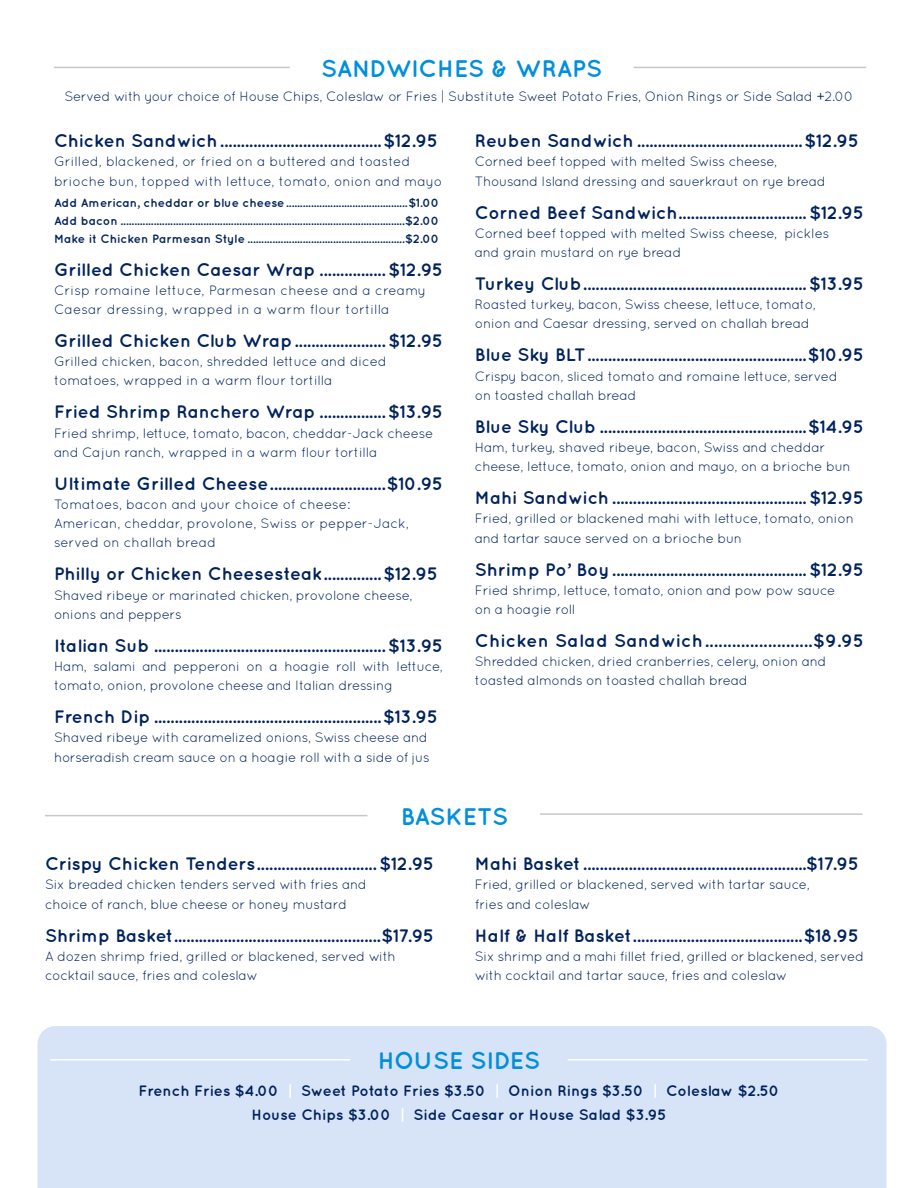
<style>
.page{position:relative;width:918px;height:1188px;background:#fff}
.page>*{position:absolute;margin:0;border:0;box-sizing:border-box;transform-origin:0 0}
.Description{font:700 24px "Quicksand";color:#008fde}
.Description-2{font:700 18px "Quicksand";color:#00225c}
.Description-3{font:700 18px "Quicksand";letter-spacing:.02em;color:#00225c}
.Description-4{font:700 15px "Quicksand";color:#00225c}
.Description-5{font:13.5px/19.2px "Quicksand";letter-spacing:-.02em;color:#00225c}
.Description-6{font:13.5px "Quicksand";color:#00225c}
.Description-7{font:13.5px "Quicksand";letter-spacing:.01em;color:#00225c}
.Description-8{font:700 12px "Quicksand";color:#00225c}
.s1{color:#fff}
</style>
<div class="page">
<div style="left:38px;top:1026px;width:848px;height:162px;background:#d7e3f6"></div>
<hr style="left:54px;top:67px;width:236px;height:1px;background:#c7c8ca">
<hr style="left:634px;top:67px;width:232px;height:1px;background:#c7c8ca">
<hr style="left:540px;top:813px;width:322px;height:2px;background:#c7c8ca">
<hr style="left:45px;top:815px;width:322px;height:1px;background:#c7c8ca">
<hr style="left:50px;top:1059px;width:300px;height:2px;background:#fff">
<hr style="left:568px;top:1059px;width:300px;height:2px;background:#fff">
<p class="Description" style="left:321px;top:54px;width:283px">SANDWICHES &amp; WRAPS</p>
<p class="Description-5" style="left:64px;top:87px;width:791px">Served with your choice of House Chips, Coleslaw or Fries | Substitute Sweet Potato Fries, Onion Rings or Side Salad +2.00</p>
<p class="Description-2" style="left:54px;top:130px;width:386px">Chicken Sandwich.......................................$12.95</p>
<p class="Description-6" style="left:54px;top:154px;width:358px">Grilled, blackened, or fried on a buttered and toasted</p>
<p class="Description-6" style="left:54px;top:173px;width:390px">brioche bun, topped with lettuce, tomato, onion and mayo</p>
<p class="Description-8" style="left:54px;top:195px;width:387px">Add American, cheddar or blue cheese............................................$1.00</p>
<p class="Description-8" style="left:54px;top:213px;width:387px">Add bacon .......................................................................................................$2.00</p>
<p class="Description-8" style="left:54px;top:231px;width:387px">Make it Chicken Parmesan Style .........................................................$2.00</p>
<p class="Description-2" style="left:54px;top:258px;width:391px">Grilled Chicken Caesar Wrap ................ $12.95</p>
<p class="Description-7" style="left:54px;top:282px;width:374px">Crisp romaine lettuce, Parmesan cheese and a creamy</p>
<p class="Description-7" style="left:54px;top:301px;width:337px">Caesar dressing, wrapped in a warm flour tortilla</p>
<p class="Description-2" style="left:54px;top:330px;width:391px">Grilled Chicken Club Wrap...................... $12.95</p>
<p class="Description-5" style="left:54px;top:352px;width:334px">Grilled chicken, bacon, shredded lettuce and diced tomatoes, wrapped in a warm flour tortilla</p>
<p class="Description-2" style="left:54px;top:401px;width:391px">Fried Shrimp Ranchero Wrap ................ $13.95</p>
<p class="Description-5" style="left:54px;top:423px;width:381px">Fried shrimp, lettuce, tomato, bacon, cheddar-Jack cheese</p>
<p class="Description-5" style="left:54px;top:442px;width:325px">and Cajun ranch, wrapped in a warm flour tortilla</p>
<p class="Description-2" style="left:54px;top:473px;width:391px">Ultimate Grilled Cheese............................$10.95</p>
<p class="Description-6" style="left:54px;top:496px;width:298px">Tomatoes, bacon and your choice of cheese:</p>
<p class="Description-6" style="left:54px;top:516px;width:356px">American, cheddar, provolone, Swiss or pepper-Jack,</p>
<p class="Description-6" style="left:54px;top:535px;width:164px">served on challah bread</p>
<p class="Description-2" style="left:54px;top:563px;width:386px">Philly or Chicken Cheesesteak..............$12.95</p>
<p class="Description-5" style="left:54px;top:585px;width:360px">Shaved ribeye or marinated chicken, provolone cheese,</p>
<p class="Description-5" style="left:54px;top:604px;width:129px">onions and peppers</p>
<p class="Description-2" style="left:54px;top:635px;width:391px">Italian Sub ........................................................ $13.95</p>
<p class="Description-5" style="left:54px;top:657px;width:391px">Ham, salami and pepperoni on a hoagie roll with lettuce, tomato, onion, provolone cheese and Italian dressing</p>
<p class="Description-2" style="left:54px;top:706px;width:386px">French Dip .......................................................$13.95</p>
<p class="Description-5" style="left:54px;top:728px;width:375px">Shaved ribeye with caramelized onions, Swiss cheese and</p>
<p class="Description-5" style="left:54px;top:747px;width:377px">horseradish cream sauce on a hoagie roll with a side of jus</p>
<h2 class="Description-2" style="left:475px;top:130px;width:386px">Reuben Sandwich ........................................$12.95</h2>
<p class="Description-5" style="left:475px;top:152px;width:352px">Corned beef topped with melted Swiss cheese,<br>Thousand Island dressing and sauerkraut on rye bread</p>
<h2 class="Description-2" style="left:475px;top:201px;width:391px">Corned Beef Sandwich............................... $12.95</h2>
<p class="Description-5" style="left:475px;top:223px;width:356px">Corned beef topped with melted Swiss cheese, pickles and grain mustard on rye bread</p>
<h2 class="Description-2" style="left:475px;top:273px;width:391px">Turkey Club...................................................... $13.95</h2>
<p class="Description-5" style="left:475px;top:295px;width:342px">Roasted turkey, bacon, Swiss cheese, lettuce, tomato, onion and Caesar dressing, served on challah bread</p>
<h2 class="Description-2" style="left:475px;top:344px;width:391px">Blue Sky BLT.....................................................$10.95</h2>
<p class="Description-5" style="left:475px;top:366px;width:364px">Crispy bacon, sliced tomato and romaine lettuce, served on toasted challah bread</p>
<h2 class="Description-2" style="left:475px;top:416px;width:391px">Blue Sky Club ..................................................$14.95</h2>
<p class="Description-5" style="left:475px;top:438px;width:377px">Ham, turkey, shaved ribeye, bacon, Swiss and cheddar cheese, lettuce, tomato, onion and mayo, on a brioche bun</p>
<h2 class="Description-2" style="left:475px;top:487px;width:391px">Mahi Sandwich............................................... $12.95</h2>
<p class="Description-5" style="left:475px;top:509px;width:381px">Fried, grilled or blackened mahi with lettuce, tomato, onion and tartar sauce served on a brioche bun</p>
<h2 class="Description-2" style="left:475px;top:558px;width:391px">Shrimp Po’ Boy............................................... $12.95</h2>
<p class="Description-5" style="left:475px;top:580px;width:362px">Fried shrimp, lettuce, tomato, onion and pow pow sauce on a hoagie roll</p>
<h2 class="Description-3" style="left:475px;top:630px;width:391px">Chicken Salad Sandwich........................$9.95</h2>
<p class="Description-5" style="left:475px;top:652px;width:353px">Shredded chicken, dried cranberries, celery, onion and toasted almonds on toasted challah bread</p>
<p class="Description" style="left:401px;top:802px;width:109px">BASKETS</p>
<p class="Description-2" style="left:45px;top:853px;width:391px">Crispy Chicken Tenders............................. $12.95</p>
<p class="Description-5" style="left:45px;top:875px;width:323px">Six breaded chicken tenders served with fries and</p>
<p class="Description-5" style="left:45px;top:894px;width:303px">choice of ranch, blue cheese or honey mustard</p>
<p class="Description-2" style="left:45px;top:924px;width:391px">Shrimp Basket..................................................$17.95</p>
<p class="Description-5" style="left:45px;top:946px;width:352px">A dozen shrimp fried, grilled or blackened, served with</p>
<p class="Description-5" style="left:45px;top:965px;width:215px">cocktail sauce, fries and coleslaw</p>
<h2 class="Description-2" style="left:475px;top:853px;width:386px">Mahi Basket ......................................................$17.95</h2>
<p class="Description-5" style="left:475px;top:875px;width:336px">Fried, grilled or blackened, served with tartar sauce, fries and coleslaw</p>
<h2 class="Description-2" style="left:475px;top:924px;width:386px">Half &amp; Half Basket.........................................$18.95</h2>
<p class="Description-5" style="left:475px;top:946px;width:391px">Six shrimp and a mahi fillet fried, grilled or blackened, served with cocktail and tartar sauce, fries and coleslaw</p>
<p class="Description" style="left:378px;top:1046px;width:164px">HOUSE SIDES</p>
<p class="Description-4" style="left:139px;top:1082px;width:642px">French Fries $4.00 <span class="s1">|</span> Sweet Potato Fries $3.50 <span class="s1">|</span> Onion Rings $3.50 <span class="s1">|</span> Coleslaw $2.50</p>
<p class="Description-4" style="left:251px;top:1106px;width:417px">House Chips $3.00 <span class="s1">|</span> Side Caesar or House Salad $3.95</p>
</div>
